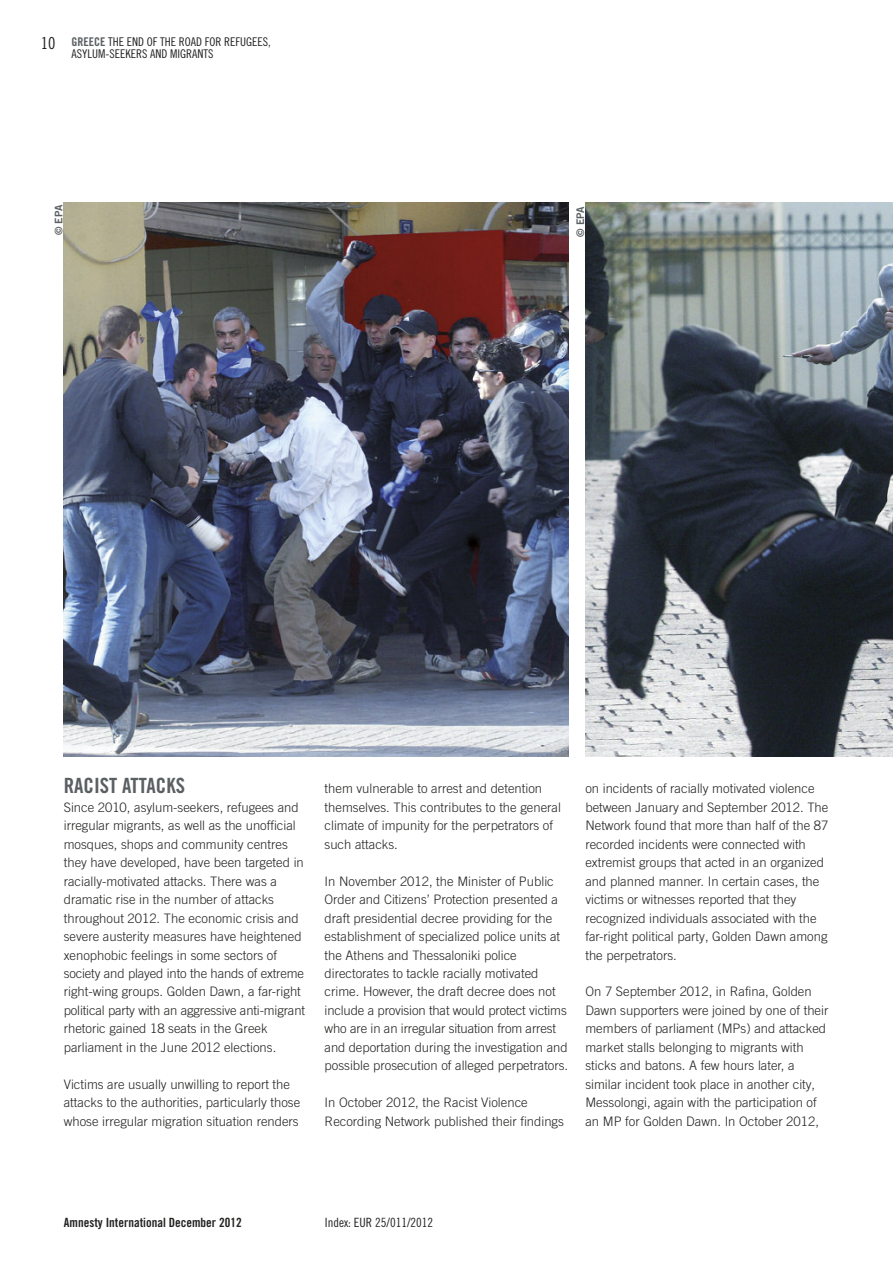
<style>
.page{position:relative;width:893px;height:1263px;background:#fff}
.page>*{position:absolute;margin:0;border:0;box-sizing:border-box;transform-origin:0 0}
.t1{font:21px "Amnesty Trade Gothic Bd Cn 20";color:#5a5f62}
.t2{font:16.5px "Amnesty Trade Gothic Cn 18";color:#222221}
.t3{font:300 13.05px/18.5px "Amnesty Trade Gothic";color:#222221}
.t4{font:12.75px "Amnesty Trade Gothic Bd Cn 20";color:#222221}
.t5{font:12.75px "Amnesty Trade Gothic Cn 18";color:#222221}
.t6{font:12px/12px "Amnesty Trade Gothic Cn 18";color:#222221}
.t7{font:10.5px "Amnesty Trade Gothic Bd 2";letter-spacing:-.02em;color:#5a5f62}
.s1{font-family:"Amnesty Trade Gothic Bd Cn 20";color:#5a5f62}
</style>
<div class="page">
<img style="left:64px;top:203px;width:504px;height:554px">
<img style="left:585px;top:203px;width:308px;height:554px">
<p class="t2" style="left:41px;top:33px;width:16px">10</p>
<p class="t6" style="left:71px;top:35px;width:201px"><span class="s1">GREECE</span> THE END OF THE ROAD FOR REFUGEES,<br>ASYLUM-SEEKERS AND MIGRANTS</p>
<p class="t7" style="left:52px;top:235px;width:32px;rotate:-90deg">© EPA</p>
<p class="t7" style="left:574px;top:237px;width:32px;rotate:-90deg">© EPA</p>
<h1 class="t1" style="left:64px;top:773px;width:123px">RACIST ATTACKS</h1>
<p class="t3" style="left:64px;top:798px;width:243px">Since 2010, asylum-seekers, refugees and irregular migrants, as well as the unofficial mosques, shops and community centres they have developed, have been targeted in racially-motivated attacks. There was a dramatic rise in the number of attacks throughout 2012. The economic crisis and severe austerity measures have heightened xenophobic feelings in some sectors of society and played into the hands of extreme right-wing groups. Golden Dawn, a far-right political party with an aggressive anti-migrant rhetoric gained 18 seats in the Greek parliament in the June 2012 elections.</p>
<p class="t3" style="left:64px;top:1075px;width:238px">Victims are usually unwilling to report the attacks to the authorities, particularly those whose irregular migration situation renders</p>
<p class="t3" style="left:325px;top:779px;width:238px">them vulnerable to arrest and detention themselves. This contributes to the general climate of impunity for the perpetrators of such attacks.</p>
<p class="t3" style="left:325px;top:872px;width:245px">In November 2012, the Minister of Public Order and Citizens’ Protection presented a draft presidential decree providing for the establishment of specialized police units at the Athens and Thessaloniki police directorates to tackle racially motivated crime. However, the draft decree does not include a provision that would protect victims who are in an irregular situation from arrest and deportation during the investigation and possible prosecution of alleged perpetrators.</p>
<p class="t3" style="left:325px;top:1093px;width:241px">In October 2012, the Racist Violence<br>Recording Network published their findings</p>
<p class="t3" style="left:585px;top:779px;width:244px">on incidents of racially motivated violence between January and September 2012. The Network found that more than half of the 87 recorded incidents were connected with extremist groups that acted in an organized and planned manner. In certain cases, the victims or witnesses reported that they recognized individuals associated with the far-right political party, Golden Dawn among the perpetrators.</p>
<p class="t3" style="left:585px;top:982px;width:244px">On 7 September 2012, in Rafina, Golden Dawn supporters were joined by one of their members of parliament (MPs) and attacked market stalls belonging to migrants with sticks and batons. A few hours later, a similar incident took place in another city, Messolongi, again with the participation of an MP for Golden Dawn. In October 2012,</p>
<p class="t4" style="left:64px;top:1215px;width:179px">Amnesty International December 2012</p>
<p class="t5" style="left:325px;top:1215px;width:110px">Index: EUR 25/011/2012</p>
</div>
